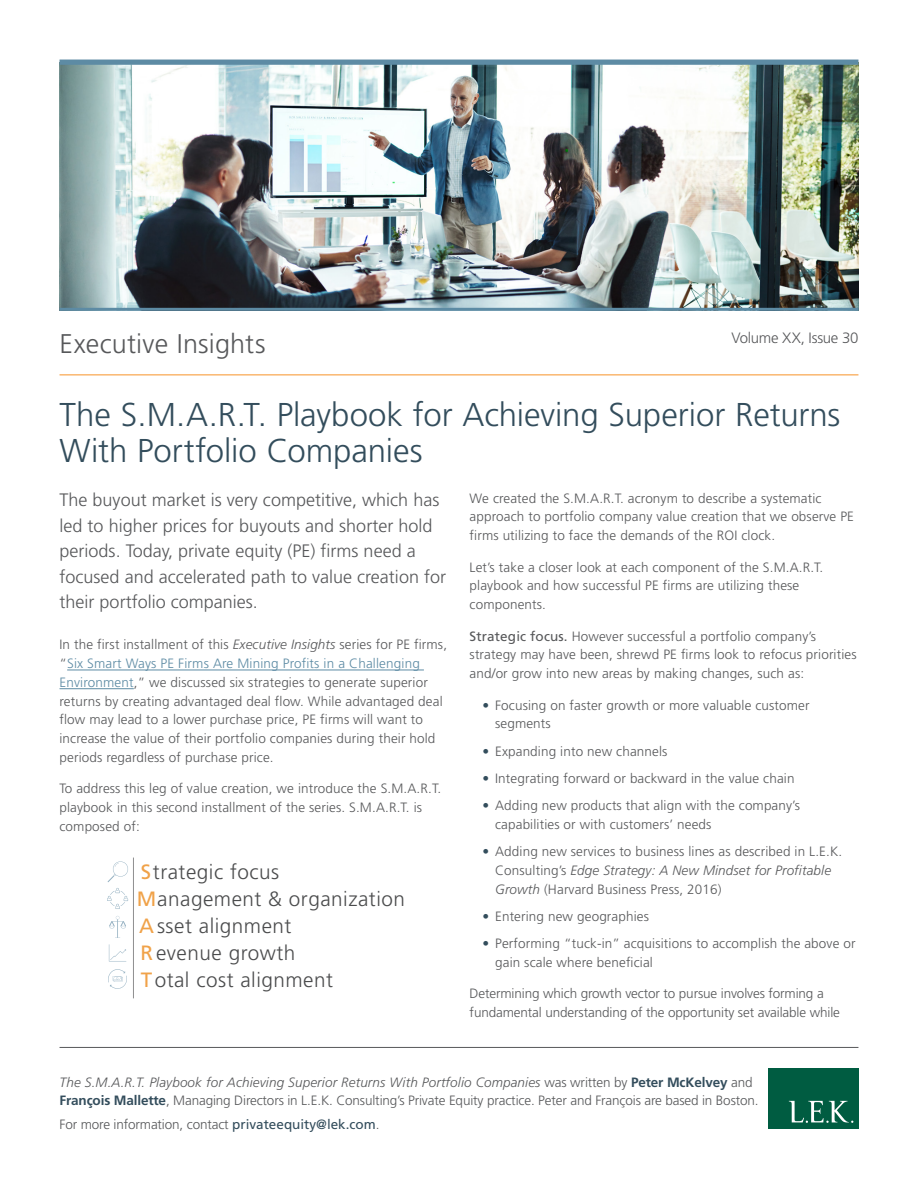
<style>
.page{position:relative;width:918px;height:1188px;background:#fff}
.page>*{position:absolute;margin:0;border:0;box-sizing:border-box;transform-origin:0 0}
.Brochure_Title{font:300 33px/36px "Frutiger";color:#334d5c}
.Exec_Insight_Head{font:300 27px "Frutiger";letter-spacing:.005em;color:#57585a}
.t1{font:300 20.7px/27.3px "Frutiger";letter-spacing:.025em;color:#4b4c4d}
.Intro_Para{font:300 18px/25.5px "Frutiger";color:#57585a}
.t2{font:300 15px "Frutiger";letter-spacing:-.015em;color:#57585a}
.Body_Copy{font:300 13.5px/18.8px "Frutiger";letter-spacing:.01em;color:#57585a}
.Info_line{font:300 13.5px/18px "Frutiger";letter-spacing:-.01em;color:#57585a}
.Body_Copy-2{font:300 13.5px/18.8px "Frutiger";letter-spacing:-.01em;color:#57585a}
.s1{font-style:italic}
.s2{color:#5d8ba4}
.s3{font-weight:400;color:#f0a249}
.s4{font-weight:400}
.s5{color:#334d5c}
.s6{font-weight:700;color:#334d5c}
.s7{font-weight:400;color:#334d5c}
</style>
<div class="page">
<img style="left:60px;top:65px;width:798px;height:243px">
<hr style="left:60px;top:375px;width:798px;height:1px;background:#f79328">
<hr style="left:67px;top:670px;width:357px;height:1px;background:#5d8ba4">
<hr style="left:60px;top:688px;width:74px;height:1px;background:#5d8ba4">
<div style="left:60px;top:60px;width:798px;height:5px;background:#5d8ba4"></div>
<hr style="left:60px;top:308px;width:798px;height:3px;background:#5d8ba4">
<hr style="left:60px;top:1047px;width:798px;height:1px;background:#57585a">
<div style="left:768px;top:1068px;width:91px;height:61px;background:#005c41"></div>
<svg style="left:789px;top:1101px;width:65px;height:22px"></svg>
<hr style="left:133px;top:858px;width:1px;height:140px;background:#8e8e8f">
<svg style="left:107px;top:888px;width:21px;height:21px"></svg>
<svg style="left:108px;top:969px;width:19px;height:20px"></svg>
<svg style="left:108px;top:861px;width:20px;height:21px"></svg>
<svg style="left:109px;top:916px;width:17px;height:45px"></svg>
<p class="Exec_Insight_Head" style="left:60px;top:329px;width:207px">Executive Insights</p>
<p class="t2" style="left:732px;top:330px;width:128px">Volume XX, Issue 30</p>
<p class="Brochure_Title" style="left:60px;top:398px;width:782px">The S.M.A.R.T. Playbook for Achieving Superior Returns<br>With Portfolio Companies</p>
<p class="Intro_Para" style="left:60px;top:487px;width:388px">The buyout market is very competitive, which has led to higher prices for buyouts and shorter hold periods. Today, private equity (PE) firms need a focused and accelerated path to value creation for their portfolio companies.</p>
<p class="Body_Copy" style="left:60px;top:635px;width:389px">In the first installment of this <span class="s1">Executive Insights</span> series for PE firms, “<span class="s2">Six Smart Ways PE Firms Are Mining Profits in a Challenging Environment</span>,” we discussed six strategies to generate superior returns by creating advantaged deal flow. While advantaged deal flow may lead to a lower purchase price, PE firms will want to increase the value of their portfolio companies during their hold periods regardless of purchase price.</p>
<p class="Body_Copy" style="left:60px;top:779px;width:383px">To address this leg of value creation, we introduce the S.M.A.R.T. playbook in this second installment of the series. S.M.A.R.T. is composed of:</p>
<p class="t1" style="left:137px;top:859px;width:270px;line-height:26.7px"><span class="s3">S</span>trategic focus<br><span class="s3">M</span>anagement &amp; organization</p>
<p class="t1" style="left:139px;top:912px;width:154px"><span class="s3">A</span>sset alignment</p>
<p class="t1" style="left:140px;top:939px;width:194px"><span class="s3">R</span>evenue growth<br><span class="s3">T</span>otal cost alignment</p>
<p class="Body_Copy" style="left:470px;top:489px;width:386px">We created the S.M.A.R.T. acronym to describe a systematic approach to portfolio company value creation that we observe PE firms utilizing to face the demands of the ROI clock.</p>
<p class="Body_Copy" style="left:470px;top:558px;width:355px">Let’s take a closer look at each component of the S.M.A.R.T. playbook and how successful PE firms are utilizing these components.</p>
<p class="Body_Copy" style="left:470px;top:627px;width:389px"><span class="s4">Strategic focus.</span> However successful a portfolio company’s strategy may have been, shrewd PE firms look to refocus priorities and/or grow into new areas by making changes, such as:</p>
<p class="Body_Copy" style="left:495px;top:696px;width:316px;text-indent:-13px"><span class="s5">•</span> Focusing on faster growth or more valuable customer segments</p>
<p class="Body_Copy" style="left:482px;top:742px;width:187px"><span class="s5">•</span> Expanding into new channels</p>
<p class="Body_Copy" style="left:482px;top:769px;width:314px"><span class="s5">•</span> Integrating forward or backward in the value chain</p>
<p class="Body_Copy" style="left:495px;top:796px;width:306px;text-indent:-13px"><span class="s5">•</span> Adding new products that align with the company’s capabilities or with customers’ needs</p>
<p class="Body_Copy" style="left:495px;top:842px;width:349px;text-indent:-13px"><span class="s5">•</span> Adding new services to business lines as described in L.E.K.<br>Consulting’s <span class="s1">Edge Strategy: A New Mindset for Profitable<br>Growth</span> (Harvard Business Press, 2016)</p>
<p class="Body_Copy" style="left:482px;top:907px;width:168px"><span class="s5">•</span> Entering new geographies</p>
<p class="Body_Copy" style="left:495px;top:934px;width:362px;text-indent:-13px"><span class="s5">•</span> Performing “tuck-in” acquisitions to accomplish the above or gain scale where beneficial</p>
<p class="Body_Copy-2" style="left:470px;top:985px;width:372px">Determining which growth vector to pursue involves forming a fundamental understanding of the opportunity set available while</p>
<p class="Info_line" style="left:60px;top:1074px;width:701px"><span class="s1">The S.M.A.R.T. Playbook for Achieving Superior Returns With Portfolio Companies</span> was written by <span class="s6">Peter McKelvey</span> and<br><span class="s6">François Mallette</span>, Managing Directors in L.E.K. Consulting’s Private Equity practice. Peter and François are based in Boston.</p>
<p class="Info_line" style="left:60px;top:1115px;width:322px">For more information, contact <span class="s7">privateequity@lek.com</span>.</p>
</div>
